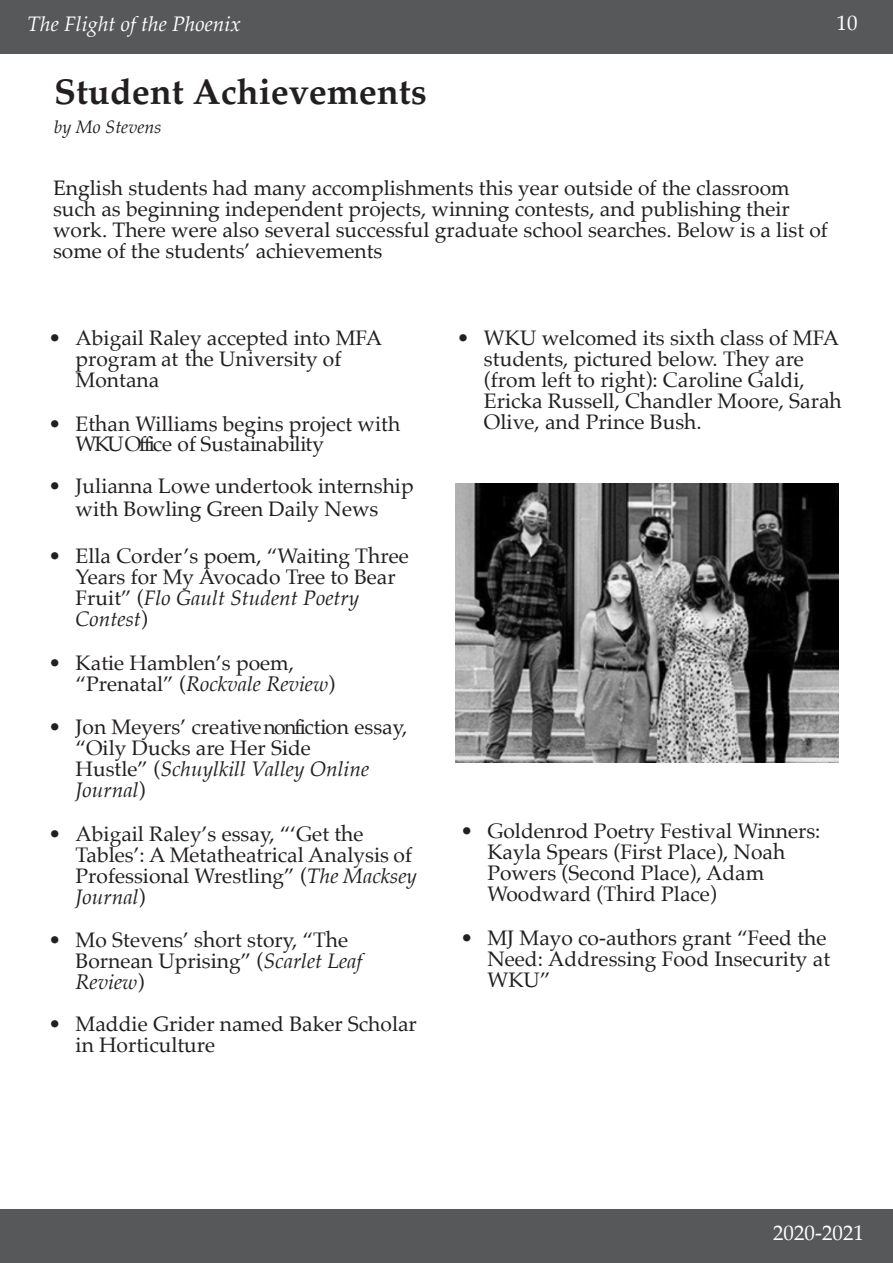
<style>
.page{position:relative;width:893px;height:1263px;background:#fff}
.page>*{position:absolute;margin:0;border:0;box-sizing:border-box;transform-origin:0 0}
.t1{font:700 36px "Palatino";color:#231f20}
.t2{font:21px/21px "Palatino";color:#231f20}
.t3{font:21px/21px "Palatino Linotype";color:#231f20}
.t4{font:italic 21px "Palatino";color:#fff}
.t5{font:21px "Palatino";color:#fff}
.t6{font:21px "Palatino Linotype";color:#fff}
.t7{font:italic 18px "Palatino";color:#231f20}
.s1{font-family:"Palatino Linotype"}
.s2{font-family:"Palatino"}
.s3{font-style:italic}
</style>
<div class="page">
<div style="left:1px;top:1px;width:891px;height:52px;background:#57585a"></div>
<div style="left:0;top:0;width:893px;height:54px;border:2px solid #57585a"></div>
<div style="left:1px;top:1210px;width:891px;height:52px;background:#57585a"></div>
<div style="left:0;top:1209px;width:893px;height:54px;border:2px solid #57585a"></div>
<img style="left:455px;top:483px;width:383px;height:280px">
<p class="t4" style="left:27px;top:6px;width:215px">The Flight of the Phoenix</p>
<p class="t6" style="left:837px;top:8px;width:22px">10</p>
<h1 class="t1" style="left:54px;top:61px;width:374px">Student Achievements</h1>
<p class="t7" style="left:54px;top:111px;width:109px">by Mo Stevens</p>
<p class="t3" style="left:53px;top:176px;width:776px">English students had many accomplishments this year outside of the classroom such as beginning independent projects, winning contests, and publishing their work. There were also several successful graduate school searches. Below is a list of some of the students’ achievements</p>
<p class="t2" style="left:76px;top:327px;width:308px;text-indent:-27px">• Abigail Raley accepted into MFA program at the University of<br>Montana</p>
<p class="t2" style="left:76px;top:413px;width:326px;text-indent:-27px">• Ethan Williams <span class="s1">begins project with<br></span>WKU Office of Sustainability</p>
<p class="t3" style="left:49px;top:473px;width:367px;line-height:23px;text-align:center"><span class="s2">•</span> Julianna Lowe undertook internship with Bowling Green Daily News</p>
<p class="t2" style="left:76px;top:545px;width:335px;text-indent:-27px">• Ella Corder’s poem, “Waiting Three<br>Years for My Avocado Tree to Bear<br>Fruit” (<span class="s3">Flo Gault Student Poetry<br>Contest</span>)</p>
<p class="t2" style="left:76px;top:652px;width:261px;text-indent:-27px">• Katie Hamblen’s poem, “Prenatal” (<span class="s3">Rockvale Review</span>)</p>
<p class="t2" style="left:76px;top:716px;width:333px;text-indent:-27px">• Jon Meyers’ creative nonfiction essay, “Oily Ducks are Her Side<br>Hustle” (<span class="s3">Schuylkill Valley Online<br>Journal</span>)</p>
<p class="t2" style="left:76px;top:823px;width:343px;text-indent:-27px">• Abigail Raley’s essay, “‘Get the<br>Tables’: A Metatheatrical Analysis of<br>Professional Wrestling” (<span class="s3">The Macksey<br>Journal</span>)</p>
<p class="t2" style="left:76px;top:929px;width:288px;text-indent:-27px">• Mo Stevens’ short story, “The<br>Bornean Uprising” (<span class="s3">Scarlet Leaf<br>Review</span>)</p>
<p class="t3" style="left:76px;top:1012px;width:343px;text-indent:-27px"><span class="s2">•</span> Maddie Grider named Baker Scholar in Horticulture</p>
<p class="t2" style="left:484px;top:327px;width:359px;text-indent:-27px">• WKU welcomed its sixth class of MFA students, pictured below. They are (from left to right): Caroline Galdi, Ericka Russell, Chandler Moore, Sarah Olive, and Prince Bush.</p>
<p class="t2" style="left:487px;top:820px;width:335px;text-indent:-27px">• Goldenrod Poetry Festival Winners:<br>Kayla Spears (First Place), Noah<br>Powers (Second Place), Adam<br>Woodward (Third Place)</p>
<p class="t2" style="left:487px;top:927px;width:344px;text-indent:-27px">• MJ Mayo co-authors grant “Feed the<br>Need: Addressing Food Insecurity at<br>WKU”</p>
<p class="t5" style="left:773px;top:1216px;width:92px">2020-2021</p>
</div>
